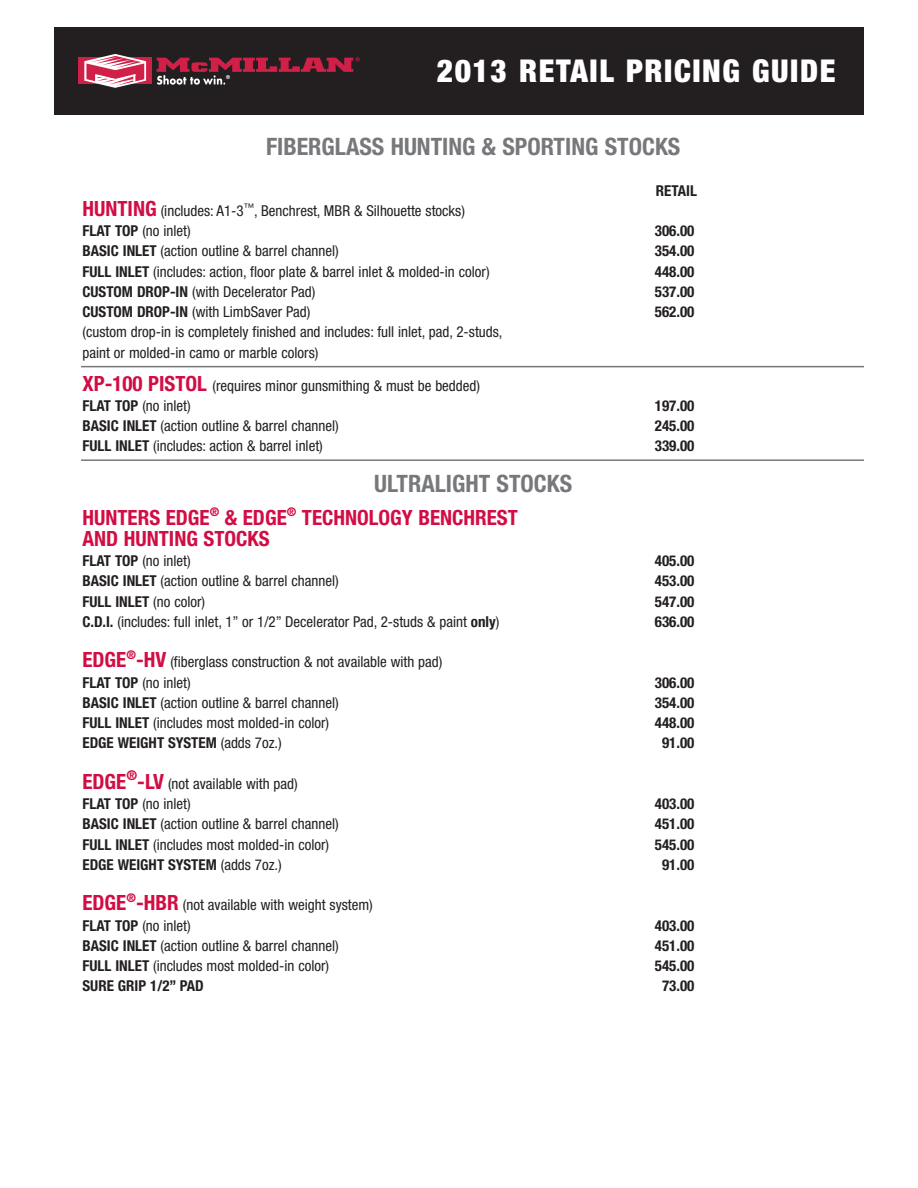
<style>
.page{position:relative;width:918px;height:1188px;background:#fff}
.page>*{position:absolute;margin:0;border:0;box-sizing:border-box;transform-origin:0 0}
.t1{font:900 condensed 31.5px "Helvetica Neue";letter-spacing:.05em;color:#fff}
.t2{font:700 condensed 24px "Helvetica Neue";color:#76787b}
.t3{font:700 condensed 21px "Helvetica Neue";color:#d20d44}
.t4{font:condensed 15px/20.2px "Helvetica Neue";color:#231f20}
.t5{font:700 condensed 15px "Helvetica Neue";color:#231f20}
.s1{font-weight:700;font-size:21px;color:#d20d44}
.s2{font-weight:700}
.s3{font-weight:400}
</style>
<div class="page">
<div style="left:54px;top:27px;width:810px;height:88px;background:#231f20"></div>
<hr style="left:81px;top:459px;width:783px;height:2px;background:#76787b">
<hr style="left:81px;top:366px;width:783px;height:1px;background:#76787b">
<div style="left:79px;top:58px;width:73px;height:26px;background:#d02047"></div>
<svg style="left:84px;top:54px;width:62px;height:34px"></svg>
<svg style="left:157px;top:57px;width:203px;height:28px"></svg>
<p class="t1" style="left:437px;top:51px;width:400px">2013 RETAIL PRICING GUIDE</p>
<p class="t2" style="left:266px;top:132px;width:416px">FIBERGLASS HUNTING &amp; SPORTING STOCKS</p>
<p class="t5" style="left:656px;top:181px;width:43px">RETAIL</p>
<p class="t4" style="left:82px;top:200px;width:384px"><span class="s1">HUNTING</span> (includes: A1-3<sup>™</sup>, Benchrest, MBR &amp; Silhouette stocks)</p>
<p class="t4" style="left:82px;top:221px;width:110px"><span class="s2">FLAT TOP</span> (no inlet)</p>
<p class="t5" style="left:655px;top:222px;width:41px">306.00</p>
<p class="t4" style="left:82px;top:241px;width:258px"><span class="s2">BASIC INLET</span> (action outline &amp; barrel channel)</p>
<p class="t5" style="left:655px;top:242px;width:41px">354.00</p>
<p class="t4" style="left:82px;top:261px;width:409px"><span class="s2">FULL INLET</span> (includes: action, floor plate &amp; barrel inlet &amp; molded-in color)</p>
<p class="t5" style="left:655px;top:262px;width:41px">448.00</p>
<p class="t4" style="left:82px;top:281px;width:234px"><span class="s2">CUSTOM DROP-IN</span> (with Decelerator Pad)</p>
<p class="t5" style="left:655px;top:282px;width:41px">537.00</p>
<p class="t4" style="left:82px;top:302px;width:229px"><span class="s2">CUSTOM DROP-IN</span> (with LimbSaver Pad)</p>
<p class="t5" style="left:655px;top:303px;width:41px">562.00</p>
<p class="t4" style="left:82px;top:322px;width:421px">(custom drop-in is completely finished and includes: full inlet, pad, 2-studs, paint or molded-in camo or marble colors)</p>
<p class="t4" style="left:82px;top:375px;width:399px"><span class="s1">XP-100 PISTOL</span> (requires minor gunsmithing &amp; must be bedded)</p>
<p class="t4" style="left:82px;top:395px;width:110px"><span class="s2">FLAT TOP</span> (no inlet)</p>
<p class="t5" style="left:655px;top:396px;width:41px">197.00</p>
<p class="t4" style="left:82px;top:416px;width:258px"><span class="s2">BASIC INLET</span> (action outline &amp; barrel channel)</p>
<p class="t5" style="left:655px;top:417px;width:41px">245.00</p>
<p class="t4" style="left:82px;top:436px;width:242px"><span class="s2">FULL INLET</span> (includes: action &amp; barrel inlet)</p>
<p class="t5" style="left:655px;top:437px;width:41px">339.00</p>
<p class="t2" style="left:374px;top:469px;width:199px">ULTRALIGHT STOCKS</p>
<p class="t3" style="left:82px;top:505px;width:437px">HUNTERS EDGE<sup>®</sup> &amp; EDGE<sup>®</sup> TECHNOLOGY BENCHREST</p>
<p class="t3" style="left:82px;top:526px;width:189px">AND HUNTING STOCKS</p>
<p class="t4" style="left:82px;top:551px;width:110px"><span class="s2">FLAT TOP</span> (no inlet)</p>
<p class="t5" style="left:655px;top:552px;width:41px">405.00</p>
<p class="t4" style="left:82px;top:571px;width:258px"><span class="s2">BASIC INLET</span> (action outline &amp; barrel channel)</p>
<p class="t5" style="left:655px;top:572px;width:41px">453.00</p>
<p class="t5" style="left:82px;top:592px;width:124px">FULL INLET <span class="s3">(no color)</span></p>
<p class="t5" style="left:655px;top:592px;width:41px">547.00</p>
<p class="t4" style="left:82px;top:611px;width:419px"><span class="s2">C.D.I.</span> (includes: full inlet, 1” or 1/2” Decelerator Pad, 2-studs &amp; paint <span class="s2">only</span>)</p>
<p class="t5" style="left:655px;top:612px;width:41px">636.00</p>
<p class="t4" style="left:82px;top:652px;width:361px"><span class="s1">EDGE</span><sup>®</sup><span class="s1">-HV</span> (fiberglass construction &amp; not available with pad)</p>
<p class="t4" style="left:82px;top:672px;width:110px"><span class="s2">FLAT TOP</span> (no inlet)</p>
<p class="t5" style="left:655px;top:673px;width:41px">306.00</p>
<p class="t4" style="left:82px;top:692px;width:258px"><span class="s2">BASIC INLET</span> (action outline &amp; barrel channel)</p>
<p class="t5" style="left:655px;top:693px;width:41px">354.00</p>
<p class="t4" style="left:82px;top:713px;width:248px"><span class="s2">FULL INLET</span> (includes most molded-in color)</p>
<p class="t5" style="left:655px;top:714px;width:41px">448.00</p>
<p class="t5" style="left:82px;top:734px;width:201px">EDGE WEIGHT SYSTEM <span class="s3">(adds 7oz.)</span></p>
<p class="t5" style="left:662px;top:734px;width:34px">91.00</p>
<p class="t4" style="left:82px;top:773px;width:217px"><span class="s1">EDGE</span><sup>®</sup><span class="s1">-LV</span> (not available with pad)</p>
<p class="t4" style="left:82px;top:794px;width:110px"><span class="s2">FLAT TOP</span> (no inlet)</p>
<p class="t5" style="left:655px;top:795px;width:41px">403.00</p>
<p class="t4" style="left:82px;top:814px;width:258px"><span class="s2">BASIC INLET</span> (action outline &amp; barrel channel)</p>
<p class="t5" style="left:655px;top:815px;width:41px">451.00</p>
<p class="t4" style="left:82px;top:834px;width:248px"><span class="s2">FULL INLET</span> (includes most molded-in color)</p>
<p class="t5" style="left:655px;top:835px;width:41px">545.00</p>
<p class="t5" style="left:82px;top:855px;width:201px">EDGE WEIGHT SYSTEM <span class="s3">(adds 7oz.)</span></p>
<p class="t5" style="left:662px;top:855px;width:34px">91.00</p>
<p class="t4" style="left:82px;top:895px;width:292px"><span class="s1">EDGE</span><sup>®</sup><span class="s1">-HBR</span> (not available with weight system)</p>
<p class="t4" style="left:82px;top:915px;width:110px"><span class="s2">FLAT TOP</span> (no inlet)</p>
<p class="t5" style="left:655px;top:916px;width:41px">403.00</p>
<p class="t4" style="left:82px;top:935px;width:258px"><span class="s2">BASIC INLET</span> (action outline &amp; barrel channel)</p>
<p class="t5" style="left:655px;top:936px;width:41px">451.00</p>
<p class="t4" style="left:82px;top:956px;width:248px"><span class="s2">FULL INLET</span> (includes most molded-in color)</p>
<p class="t5" style="left:655px;top:957px;width:41px">545.00</p>
<p class="t5" style="left:82px;top:977px;width:123px">SURE GRIP 1/2” PAD</p>
<p class="t5" style="left:662px;top:977px;width:34px">73.00</p>
</div>
